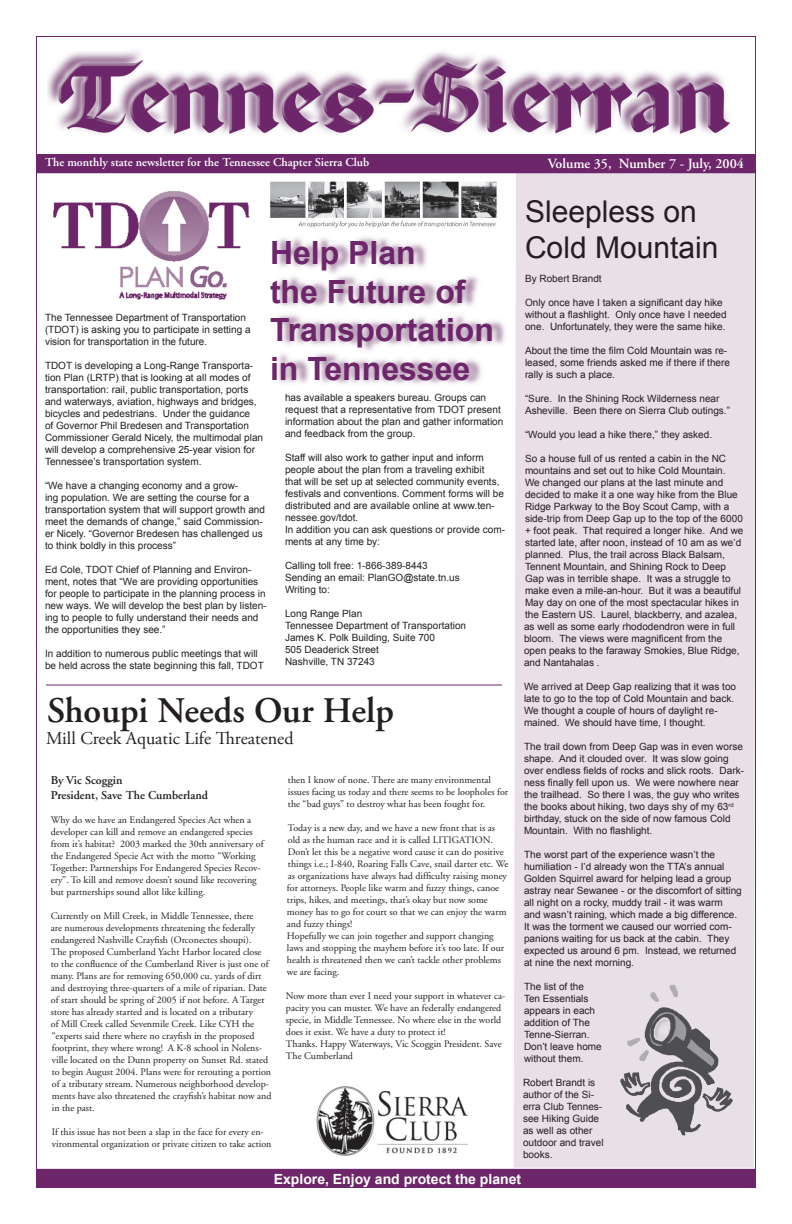
<style>
.page{position:relative;width:792px;height:1224px;background:#fff}
.page>*{position:absolute;margin:0;border:0;box-sizing:border-box;transform-origin:0 0}
.t1{font:600 36px "Adobe Garamond";color:#231f20}
.t2{font:700 32px/38.4px "Arial";color:#6c2669}
.t3{font:30px/36px "Arial";color:#231f20}
.t4{font:18px "Adobe Garamond Pro";color:#231f20}
.t5{font:700 14px "Arial";color:#fff}
.t6{font:600 14px "Adobe Garamond";color:#fff}
.t7{font:600 12px "Adobe Garamond";color:#fff}
.t8{font:600 12px/14.4px "Adobe Garamond";color:#231f20}
.t9{font:700 12px "Arial";color:#fff}
.t10{font:10px/12px "Arial";color:#231f20}
.t11{font:10px/12px "Adobe Garamond";color:#231f20}
</style>
<div class="page">
<div style="left:514px;top:173px;width:240px;height:995px;background:#e8dfe7"></div>
<div style="left:36px;top:155px;width:720px;height:18px;background:#6c2669"></div>
<div style="left:36px;top:154px;width:720px;height:19px;border:1px solid #6c2669"></div>
<div style="left:36px;top:1169px;width:720px;height:19px;background:#6c2669"></div>
<img style="left:47px;top:51px;width:683px;height:83px">
<img style="left:316px;top:1086px;width:153px;height:70px">
<img style="left:276px;top:237px;width:229px;height:147px">
<img style="left:53px;top:191px;width:197px;height:109px">
<div style="left:617px;top:980px;width:131px;height:159px;background:#e8dfe7"></div>
<img style="left:620px;top:984px;width:113px;height:152px">
<hr style="left:46px;top:684px;width:456px;height:2px;background:#6c2669">
<img style="left:270px;top:181px;width:227px;height:47px">
<p class="t7" style="left:45px;top:156px;width:326px">The monthly state newsletter for the Tennessee Chapter Sierra Club</p>
<h3 class="t6" style="left:548px;top:156px;width:198px">Volume 35, Number 7 - July, 2004</h3>
<h2 class="t2" style="left:270px;top:235px;width:226px">Help Plan<br>the Future of<br>Transportation in Tennessee</h2>
<p class="t10" style="left:45px;top:312px;width:207px">The Tennessee Department of Transportation (TDOT) is asking you to participate in setting a vision for transportation in the future.</p>
<p class="t10" style="left:45px;top:360px;width:220px">TDOT is developing a Long-Range Transporta&shy;tion Plan (LRTP) that is looking at all modes of transportation: rail, public transportation, ports and waterways, aviation, highways and bridges, bicycles and pedestrians. Under the guidance<br>of Governor Phil Bredesen and Transportation Commissioner Gerald Nicely, the multimodal plan will develop a comprehensive 25-year vision for Tennessee’s transportation system.</p>
<p class="t10" style="left:45px;top:480px;width:222px">“We have a changing economy and a grow-<br>ing population. We are setting the course for a transportation system that will support growth and meet the demands of change,” said Commission&shy;er Nicely. “Governor Bredesen has challenged us to think boldly in this process”</p>
<p class="t10" style="left:45px;top:564px;width:223px">Ed Cole, TDOT Chief of Planning and Environ&shy;ment, notes that “We are providing opportunities for people to participate in the planning process in new ways. We will develop the best plan by listen&shy;ing to people to fully understand their needs and the opportunities they see.”</p>
<p class="t10" style="left:45px;top:648px;width:220px">In addition to numerous public meetings that will be held across the state beginning this fall, TDOT</p>
<p class="t10" style="left:285px;top:391px;width:220px">has available a speakers bureau. Groups can request that a representative from TDOT present information about the plan and gather information and feedback from the group.</p>
<p class="t10" style="left:285px;top:451px;width:222px">Staff will also work to gather input and inform people about the plan from a traveling exhibit<br>that will be set up at selected community events, festivals and conventions. Comment forms will be distributed and are available online at www.ten&shy;nessee.gov/tdot.<br>In addition you can ask questions or provide com&shy;ments at any time by:</p>
<p class="t10" style="left:285px;top:559px;width:176px">Calling toll free: 1-866-389-8443<br>Sending an email: PlanGO@state.tn.us<br>Writing to:</p>
<p class="t10" style="left:285px;top:607px;width:183px">Long Range Plan<br>Tennessee Department of Transportation<br>James K. Polk Building, Suite 700<br>505 Deaderick Street<br>Nashville, TN 37243</p>
<h1 class="t1" style="left:47px;top:691px;width:349px">Shoupi Needs Our Help</h1>
<h3 class="t4" style="left:46px;top:727px;width:249px">Mill Creek Aquatic Life Threatened</h3>
<p class="t8" style="left:51px;top:773px;width:159px">By Vic Scoggin<br>President, Save The Cumberland</p>
<p class="t11" style="left:51px;top:814px;width:214px">Why do we have an Endangered Species Act when a developer can kill and remove an endangered species from it’s habitat? 2003 marked the 30th anniversary of the Endangered Specie Act with the motto “Working Together: Partnerships For Endangered Species Recov&shy;ery”. To kill and remove doesn’t sound like recovering but partnerships sound allot like killing.</p>
<p class="t11" style="left:51px;top:910px;width:222px">Currently on Mill Creek, in Middle Tennessee, there<br>are numerous developments threatening the federally endangered Nashville Crayfish (Orconectes shoupi).<br>The proposed Cumberland Yacht Harbor located close to the confluence of the Cumberland River is just one of many. Plans are for removing 650,000 cu. yards of dirt and destroying three-quarters of a mile of riparian. Date of start should be spring of 2005 if not before. A Target store has already started and is located on a tributary<br>of Mill Creek called Sevenmile Creek. Like CYH the “experts said there where no crayfish in the proposed footprint, they where wrong! A K-8 school in Nolens&shy;ville located on the Dunn property on Sunset Rd. stated to begin August 2004. Plans were for rerouting a portion of a tributary stream. Numerous neighborhood develop&shy;ments have also threatened the crayfish’s habitat now and in the past.</p>
<p class="t11" style="left:52px;top:1126px;width:221px">If this issue has not been a slap in the face for every en&shy;vironmental organization or private citizen to take action</p>
<p class="t11" style="left:288px;top:774px;width:222px">then I know of none. There are many environmental issues facing us today and there seems to be loopholes for the “bad guys” to destroy what has been fought for.</p>
<p class="t11" style="left:287px;top:822px;width:223px">Today is a new day, and we have a new front that is as old as the human race and it is called LITIGATION.<br>Don’t let this be a negative word cause it can do positive things i.e.; I-840, Roaring Falls Cave, snail darter etc. We as organizations have always had difficulty raising money for attorneys. People like warm and fuzzy things, canoe trips, hikes, and meetings, that’s okay but now some money has to go for court so that we can enjoy the warm and fuzzy things!<br>Hopefully we can join together and support changing laws and stopping the mayhem before it’s too late. If our health is threatened then we can’t tackle other problems we are facing.</p>
<p class="t11" style="left:286px;top:990px;width:221px">Now more than ever I need your support in whatever ca&shy;pacity you can muster. We have an federally endangered specie, in Middle Tennessee. No where else in the world does it exist. We have a duty to protect it!<br>Thanks. Happy Waterways, Vic Scoggin President. Save The Cumberland</p>
<h3 class="t3" style="left:525px;top:194px;width:195px">Sleepless on<br>Cold Mountain</h3>
<p class="t10" style="left:525px;top:273px;width:78px">By Robert Brandt</p>
<p class="t10" style="left:525px;top:297px;width:203px">Only once have I taken a significant day hike without a flashlight. Only once have I needed one. Unfortunately, they were the same hike.</p>
<p class="t10" style="left:525px;top:345px;width:207px">About the time the film Cold Mountain was re&shy;leased, some friends asked me if there if there rally is such a place.</p>
<p class="t10" style="left:525px;top:393px;width:207px">“Sure. In the Shining Rock Wilderness near<br>Asheville. Been there on Sierra Club outings.”</p>
<p class="t10" style="left:525px;top:429px;width:189px">“Would you lead a hike there,” they asked.</p>
<p class="t10" style="left:524px;top:453px;width:221px">So a house full of us rented a cabin in the NC mountains and set out to hike Cold Mountain.<br>We changed our plans at the last minute and decided to make it a one way hike from the Blue Ridge Parkway to the Boy Scout Camp, with a side-trip from Deep Gap up to the top of the 6000 + foot peak. That required a longer hike. And we started late, after noon, instead of 10 am as we’d planned. Plus, the trail across Black Balsam, Tennent Mountain, and Shining Rock to Deep Gap was in terrible shape. It was a struggle to make even a mile-an-hour. But it was a beautiful May day on one of the most spectacular hikes in the Eastern US. Laurel, blackberry, and azalea, as well as some early rhododendron were in full bloom. The views were magnificent from the open peaks to the faraway Smokies, Blue Ridge, and Nantahalas .</p>
<p class="t10" style="left:524px;top:681px;width:214px">We arrived at Deep Gap realizing that it was too late to go to the top of Cold Mountain and back.<br>We thought a couple of hours of daylight re&shy;mained. We should have time, I thought.</p>
<p class="t10" style="left:524px;top:741px;width:222px">The trail down from Deep Gap was in even worse shape. And it clouded over. It was slow going over endless fields of rocks and slick roots. Dark&shy;ness finally fell upon us. We were nowhere near the trailhead. So there I was, the guy who writes the books about hiking, two days shy of my 63<sup>rd </sup>birthday, stuck on the side of now famous Cold Mountain. With no flashlight.</p>
<p class="t10" style="left:524px;top:849px;width:219px">The worst part of the experience wasn’t the humiliation - I’d already won the TTA’s annual Golden Squirrel award for helping lead a group astray near Sewanee - or the discomfort of sitting all night on a rocky, muddy trail - it was warm and wasn’t raining, which made a big difference.<br>It was the torment we caused our worried com&shy;panions waiting for us back at the cabin. They expected us around 6 pm. Instead, we returned at nine the next morning.</p>
<p class="t10" style="left:524px;top:981px;width:79px">The list of the<br>Ten Essentials appears in each addition of The<br>Tenne-Sierran.<br>Don’t leave home without them.</p>
<p class="t10" style="left:523px;top:1077px;width:82px">Robert Brandt is author of the Si&shy;erra Club Tennes&shy;see Hiking Guide as well as other outdoor and travel books.</p>
<p class="t9" style="left:295px;top:1170px;width:212px">Explore, enjoy and protect the planet</p>
<h3 class="t5" style="left:274px;top:1170px;width:249px">Explore, Enjoy and protect the planet</h3>
</div>
